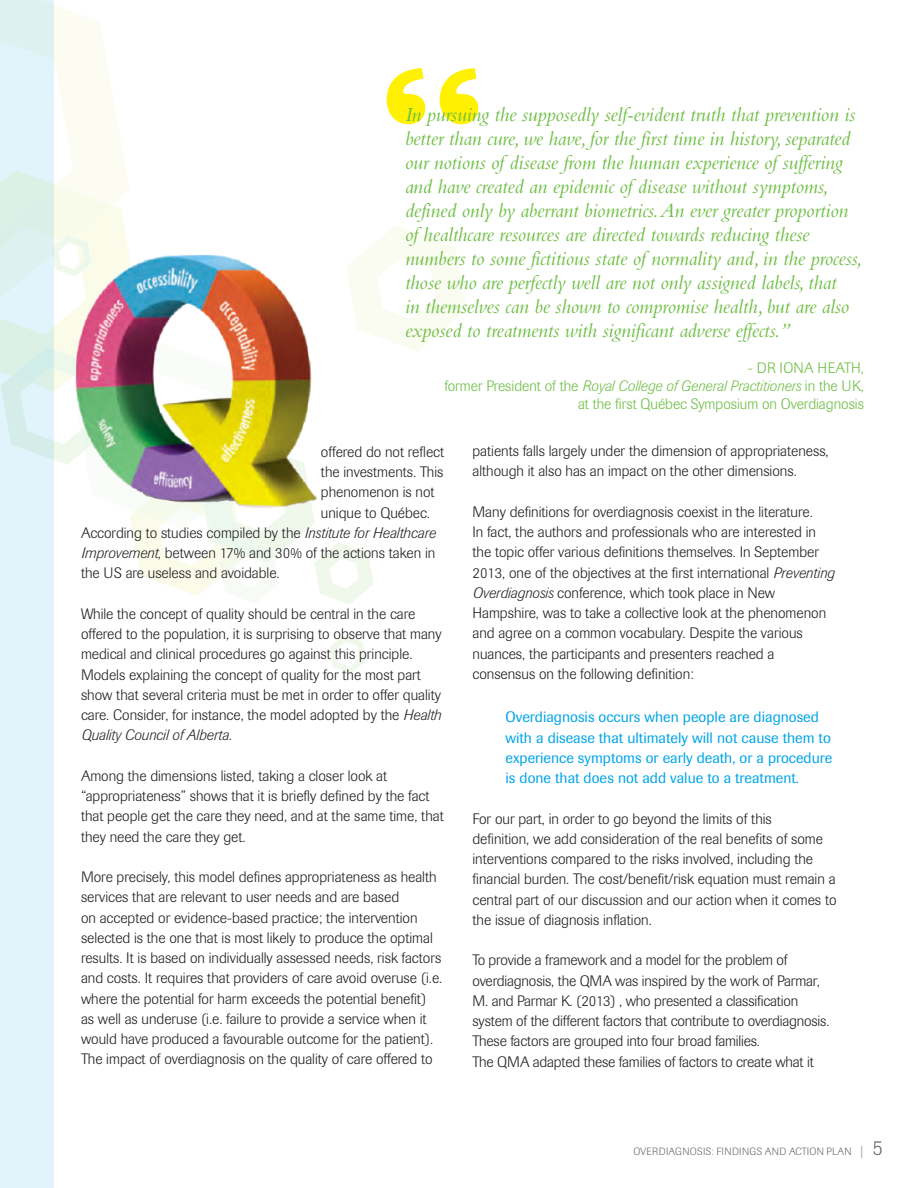
<style>
.page{position:relative;width:918px;height:1188px;background:#fff}
.page>*{position:absolute;margin:0;border:0;box-sizing:border-box;transform-origin:0 0}
.t1{font:italic 21px/24px "Bembo";letter-spacing:-.01em;color:#6ebe44}
.texte{font:300 15px/20.2px "Imago";color:#231f20}
.indented_text{font:15px/20.2px "Imago";color:#00a5e7}
.t2{font:300 15px/18px "Imago";color:#6ebe44;text-align:right}
.t3{font:300 10.5px "Imago";letter-spacing:.02em;color:#6c6d70}
.s1{font-style:italic}
.s2{font-size:12px}
.s3{font-size:21px}
</style>
<div class="page">
<svg style="left:330px;top:635px;width:36px;height:38px"></svg>
<svg style="left:54px;top:5px;width:424px;height:599px"></svg>
<img style="left:72px;top:253px;width:249px;height:260px">
<div style="left:0;top:0;width:54px;height:1188px;background:#e1f4fc"></div>
<p class="t1" style="left:405px;top:102px;width:459px">In pursuing the supposedly self-evident truth that prevention is better than cure, we have, for the first time in history, separated our notions of disease from the human experience of suffering and have created an epidemic of disease without symptoms, defined only by aberrant biometrics. An ever greater proportion of healthcare resources are directed towards reducing these numbers to some fictitious state of normality and, in the process, those who are perfectly well are not only assigned labels, that<br>in themselves can be shown to compromise health, but are also exposed to treatments with significant adverse effects.”</p>
<p class="t2" style="left:444px;top:359px;width:421px">- DR IONA HEATH,<br>former President of the <span class="s1">Royal College of General Practitioners</span> in the UK, at the first Québec Symposium on Overdiagnosis</p>
<p class="texte" style="left:321px;top:442px;width:125px">offered do not reflect</p>
<p class="texte" style="left:321px;top:462px;width:124px">the investments. This</p>
<p class="texte" style="left:321px;top:482px;width:115px">phenomenon is not</p>
<p class="texte" style="left:321px;top:502px;width:109px">unique to Québec.</p>
<p class="texte" style="left:81px;top:523px;width:356px">According to studies compiled by the <span class="s1">Institute for Healthcare</span></p>
<p class="texte" style="left:81px;top:543px;width:356px"><span class="s1">Improvement</span>, between 17% and 30% of the actions taken in</p>
<p class="texte" style="left:81px;top:563px;width:198px">the US are useless and avoidable.</p>
<p class="texte" style="left:81px;top:604px;width:362px">While the concept of quality should be central in the care offered to the population, it is surprising to observe that many medical and clinical procedures go against this principle.<br>Models explaining the concept of quality for the most part show that several criteria must be met in order to offer quality care. Consider, for instance, the model adopted by the <span class="s1">Health Quality Council of Alberta</span>.</p>
<p class="texte" style="left:81px;top:766px;width:364px">Among the dimensions listed, taking a closer look at “appropriateness” shows that it is briefly defined by the fact that people get the care they need, and at the same time, that they need the care they get.</p>
<p class="texte" style="left:81px;top:867px;width:362px">More precisely, this model defines appropriateness as health services that are relevant to user needs and are based<br>on accepted or evidence-based practice; the intervention selected is the one that is most likely to produce the optimal results. It is based on individually assessed needs, risk factors and costs. It requires that providers of care avoid overuse (i.e. where the potential for harm exceeds the potential benefit) as well as underuse (i.e. failure to provide a service when it would have produced a favourable outcome for the patient).</p>
<p class="texte" style="left:81px;top:1049px;width:353px">The impact of overdiagnosis on the quality of care offered to</p>
<p class="texte" style="left:472px;top:441px;width:358px">patients falls largely under the dimension of appropriateness, although it also has an impact on the other dimensions.</p>
<p class="texte" style="left:472px;top:502px;width:363px">Many definitions for overdiagnosis coexist in the literature.<br>In fact, the authors and professionals who are interested in the topic offer various definitions themselves. In September 2013, one of the objectives at the first international <span class="s1">Preventing Overdiagnosis</span> conference, which took place in New Hampshire, was to take a collective look at the phenomenon and agree on a common vocabulary. Despite the various nuances, the participants and presenters reached a consensus on the following definition:</p>
<p class="indented_text" style="left:506px;top:707px;width:328px">Overdiagnosis occurs when people are diagnosed with a disease that ultimately will not cause them to experience symptoms or early death, or a procedure is done that does not add value to a treatment.</p>
<p class="texte" style="left:472px;top:808px;width:366px">For our part, in order to go beyond the limits of this<br>definition, we add consideration of the real benefits of some interventions compared to the risks involved, including the financial burden. The cost/benefit/risk equation must remain a central part of our discussion and our action when it comes to the issue of diagnosis inflation.</p>
<p class="texte" style="left:472px;top:950px;width:357px">To provide a framework and a model for the problem of overdiagnosis, the QMA was inspired by the work of Parmar, M. and Parmar K. (2013) , who presented a classification system of the different factors that contribute to overdiagnosis.<br>These factors are grouped into four broad families.</p>
<p class="texte" style="left:472px;top:1051px;width:343px">The QMA adapted these families of factors to create what it</p>
<p class="t3" style="left:634px;top:1146px;width:251px">OVERDIAGNOSIS: FINDINGS AND ACTION PLAN <span class="s2">|</span> <span class="s3">5</span></p>
</div>
